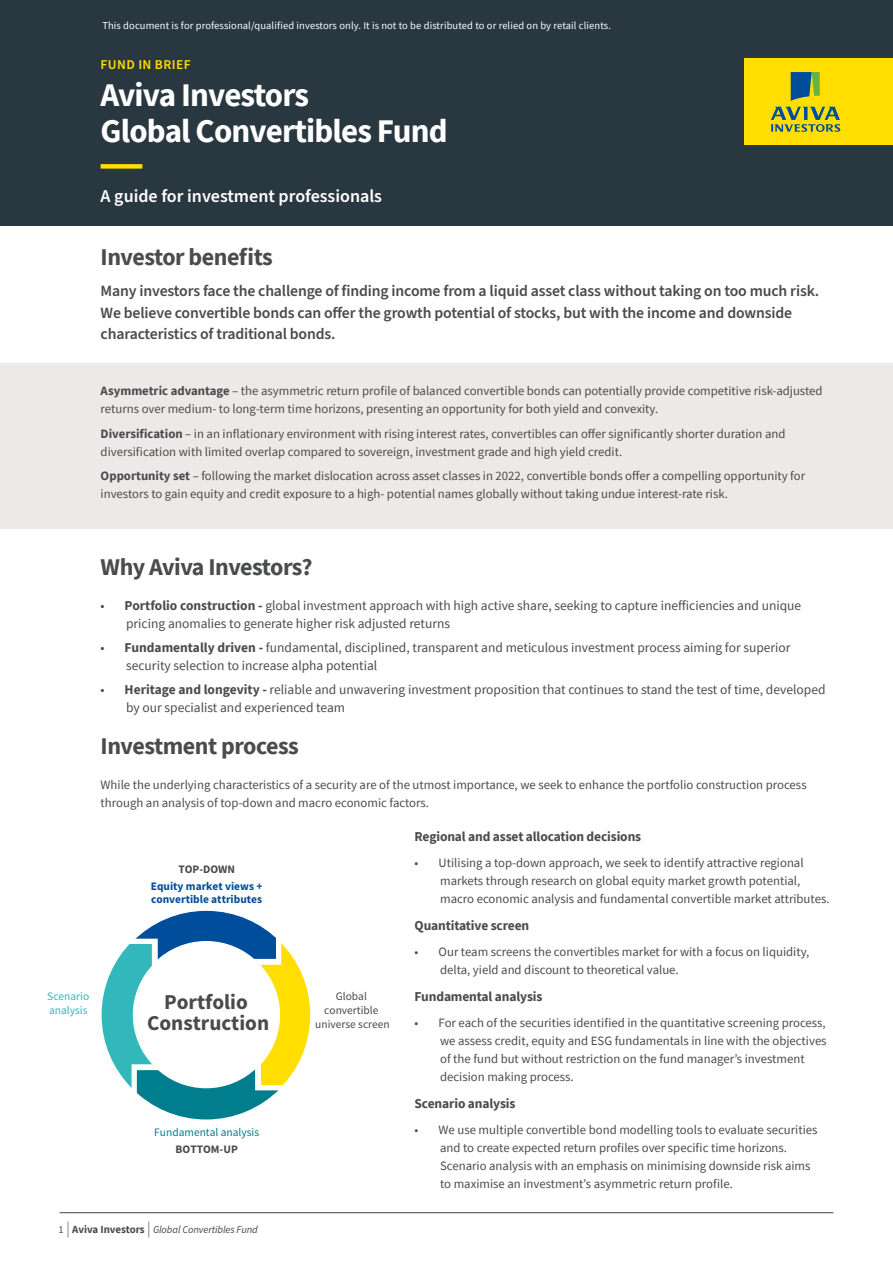
<style>
.page{position:relative;width:893px;height:1263px;background:#fff}
.page>*{position:absolute;margin:0;border:0;box-sizing:border-box;transform-origin:0 0}
.Title_3b_SemiBold___22pt_White___3pt_Rul{font:700 33px/36px "Source Sans Pro";letter-spacing:-.025em;color:#fff}
.Body_Bullets_2c_-_Reg_-_8_5_12pt_Mortar{font:700 24px "Source Sans Pro";letter-spacing:-.02em;color:#4a4b4c}
.Heading_1a_Bold_-_16pt_Slate{font:700 24px "Source Sans Pro";letter-spacing:-.02em;color:#4a4b4c}
.t1{font:700 21.3px/20.4px "Source Sans Pro";color:#4a4a49;text-align:center}
.Date_Sub_7_Reg_-_12pt_White{font:600 18px "Source Sans Pro";color:#fff}
.t2{font:600 15.75px/21.8px "Source Sans Pro";letter-spacing:-.01em;color:#4a4b4c}
.t3{font:13.5px/18px "Source Sans Pro";color:#4a4b4c}
.Heading_4_Bold_-_9pt_Slate{font:700 13.5px "Source Sans Pro";letter-spacing:-.01em;color:#4a4b4c}
.Date_Sub_7_Reg_-_12pt_White-2{font:600 13.5px "Source Sans Pro";letter-spacing:.03em;color:#ffde00}
.Body_Bullets_2c_-_Reg_-_8_5_12pt_Mortar-2{font:12.75px/18px "Source Sans Pro";color:#4a4b4c}
.Body_Text_2a_-_Reg_-_8_5_12pt_Mortar{font:12.75px/18px "Source Sans Pro";color:#4a4b4c}
.t4{font:700 11.4px/13.6px "Source Sans Pro";color:#004e9b}
.t5{font:11.4px/13.6px "Source Sans Pro";color:#4a4a49;text-align:center}
.t6{font:11.4px/16.8px "Source Sans Pro";color:#007e8e;text-align:center}
.t7{font:11.4px/13.6px "Source Sans Pro";color:#32b7bb}
.t8{font:700 11.4px "Source Sans Pro";color:#4a4a49}
.Disclaimer_Cover_Reg_-_7pt_White{font:10.5px "Source Sans Pro";letter-spacing:.01em;color:#fff}
.t9{font:italic 10.5px "Source Sans Pro";letter-spacing:-.01em;color:#4a4b4c}
.s1{font-weight:700}
.s2{font-weight:700;color:#4a4a49}
.s3{font-style:normal}
.s4{font-weight:700;font-style:normal;font-size:10.8px}
</style>
<div class="page">
<div style="left:0;top:0;width:893px;height:225px;background:#293741"></div>
<svg style="left:68px;top:1221px;width:1px;height:16px"></svg>
<svg style="left:148px;top:1221px;width:1px;height:16px"></svg>
<div style="left:0;top:363px;width:893px;height:166px;background:#ede9e9"></div>
<div style="left:755px;top:59px;width:138px;height:86px;background:#ffde00"></div>
<div style="left:744px;top:59px;width:122px;height:86px;background:#ffde00"></div>
<svg style="left:770px;top:107px;width:70px;height:25px"></svg>
<svg style="left:791px;top:72px;width:29px;height:29px"></svg>
<div style="left:101px;top:164px;width:41px;height:5px;background:#ffde00"></div>
<hr style="left:60px;top:1212px;width:773px;height:1px;background:#3a4853">
<svg style="left:102px;top:910px;width:209px;height:209px"></svg>
<p class="Disclaimer_Cover_Reg_-_7pt_White" style="left:102px;top:19px;width:510px">This document is for professional/qualified investors only. It is not to be distributed to or relied on by retail clients.</p>
<p class="Date_Sub_7_Reg_-_12pt_White-2" style="left:101px;top:55px;width:91px">FUND IN BRIEF</p>
<p class="Title_3b_SemiBold___22pt_White___3pt_Rul" style="left:101px;top:76px;width:349px">Aviva Investors<br>Global Convertibles Fund</p>
<p class="Date_Sub_7_Reg_-_12pt_White" style="left:101px;top:184px;width:283px">A guide for investment professionals</p>
<p class="Heading_1a_Bold_-_16pt_Slate" style="left:101px;top:241px;width:174px">Investor benefits</p>
<p class="t2" style="left:101px;top:280px;width:720px">Many investors face the challenge of finding income from a liquid asset class without taking on too much risk.<br>We believe convertible bonds can offer the growth potential of stocks, but with the income and downside characteristics of traditional bonds.</p>
<p class="Body_Bullets_2c_-_Reg_-_8_5_12pt_Mortar-2" style="left:101px;top:382px;width:723px"><span class="s1">Asymmetric advantage</span> – the asymmetric return profile of balanced convertible bonds can potentially provide competitive risk-adjusted returns over medium- to long-term time horizons, presenting an opportunity for both yield and convexity.</p>
<p class="Body_Bullets_2c_-_Reg_-_8_5_12pt_Mortar-2" style="left:101px;top:424px;width:686px"><span class="s1">Diversification</span> – in an inflationary environment with rising interest rates, convertibles can offer significantly shorter duration and diversification with limited overlap compared to sovereign, investment grade and high yield credit.</p>
<p class="Body_Bullets_2c_-_Reg_-_8_5_12pt_Mortar-2" style="left:101px;top:467px;width:706px"><span class="s1">Opportunity set</span> – following the market dislocation across asset classes in 2022, convertible bonds offer a compelling opportunity for investors to gain equity and credit exposure to a high- potential names globally without taking undue interest-rate risk.</p>
<p class="Body_Bullets_2c_-_Reg_-_8_5_12pt_Mortar" style="left:101px;top:550px;width:213px">Why Aviva Investors?</p>
<p class="t3" style="left:126px;top:596px;width:677px;text-indent:-26px">• <span class="s1">Portfolio construction -</span> global investment approach with high active share, seeking to capture inefficiencies and unique pricing anomalies to generate higher risk adjusted returns</p>
<p class="t3" style="left:126px;top:638px;width:666px;text-indent:-26px">• <span class="s1">Fundamentally driven -</span> fundamental, disciplined, transparent and meticulous investment process aiming for superior security selection to increase alpha potential</p>
<p class="t3" style="left:126px;top:681px;width:701px;text-indent:-26px">• <span class="s1">Heritage and longevity -</span> reliable and unwavering investment proposition that continues to stand the test of time, developed by our specialist and experienced team</p>
<p class="Body_Bullets_2c_-_Reg_-_8_5_12pt_Mortar" style="left:101px;top:730px;width:200px">Investment process</p>
<p class="Body_Text_2a_-_Reg_-_8_5_12pt_Mortar" style="left:101px;top:776px;width:707px">While the underlying characteristics of a security are of the utmost importance, we seek to enhance the portfolio construction process through an analysis of top-down and macro economic factors.</p>
<p class="t8" style="left:178px;top:864px;width:58px">TOP-DOWN</p>
<p class="t4" style="left:151px;top:880px;width:113px">Equity market views + convertible attributes</p>
<p class="t7" style="left:47px;top:990px;width:43px">Scenario analysis</p>
<p class="t5" style="left:315px;top:990px;width:76px">Global convertible universe screen</p>
<p class="t1" style="left:147px;top:993px;width:124px">Portfolio<br>Construction</p>
<p class="t6" style="left:154px;top:1125px;width:106px">Fundamental analysis<br><span class="s2">BOTTOM-UP</span></p>
<p class="t9" style="left:59px;top:1222px;width:201px"><span class="s3">1</span> <span class="s4">Aviva Investors</span> Global Convertibles Fund</p>
<p class="Heading_4_Bold_-_9pt_Slate" style="left:415px;top:827px;width:228px">Regional and asset allocation decisions</p>
<p class="Body_Bullets_2c_-_Reg_-_8_5_12pt_Mortar-2" style="left:440px;top:854px;width:391px;text-indent:-26px">• Utilising a top-down approach, we seek to identify attractive regional markets through research on global equity market growth potential, macro economic analysis and fundamental convertible market attributes.</p>
<p class="Heading_4_Bold_-_9pt_Slate" style="left:415px;top:916px;width:116px">Quantitative screen</p>
<p class="Body_Bullets_2c_-_Reg_-_8_5_12pt_Mortar-2" style="left:440px;top:943px;width:371px;text-indent:-26px">• Our team screens the convertibles market for with a focus on liquidity, delta, yield and discount to theoretical value.</p>
<p class="Heading_4_Bold_-_9pt_Slate" style="left:415px;top:987px;width:129px">Fundamental analysis</p>
<p class="Body_Bullets_2c_-_Reg_-_8_5_12pt_Mortar-2" style="left:440px;top:1014px;width:388px;text-indent:-26px">• For each of the securities identified in the quantitative screening process, we assess credit, equity and ESG fundamentals in line with the objectives of the fund but without restriction on the fund manager’s investment decision making process.</p>
<p class="Heading_4_Bold_-_9pt_Slate" style="left:415px;top:1094px;width:102px">Scenario analysis</p>
<p class="Body_Bullets_2c_-_Reg_-_8_5_12pt_Mortar-2" style="left:440px;top:1121px;width:379px;text-indent:-26px">• We use multiple convertible bond modelling tools to evaluate securities and to create expected return profiles over specific time horizons.<br>Scenario analysis with an emphasis on minimising downside risk aims to maximise an investment’s asymmetric return profile.</p>
</div>
